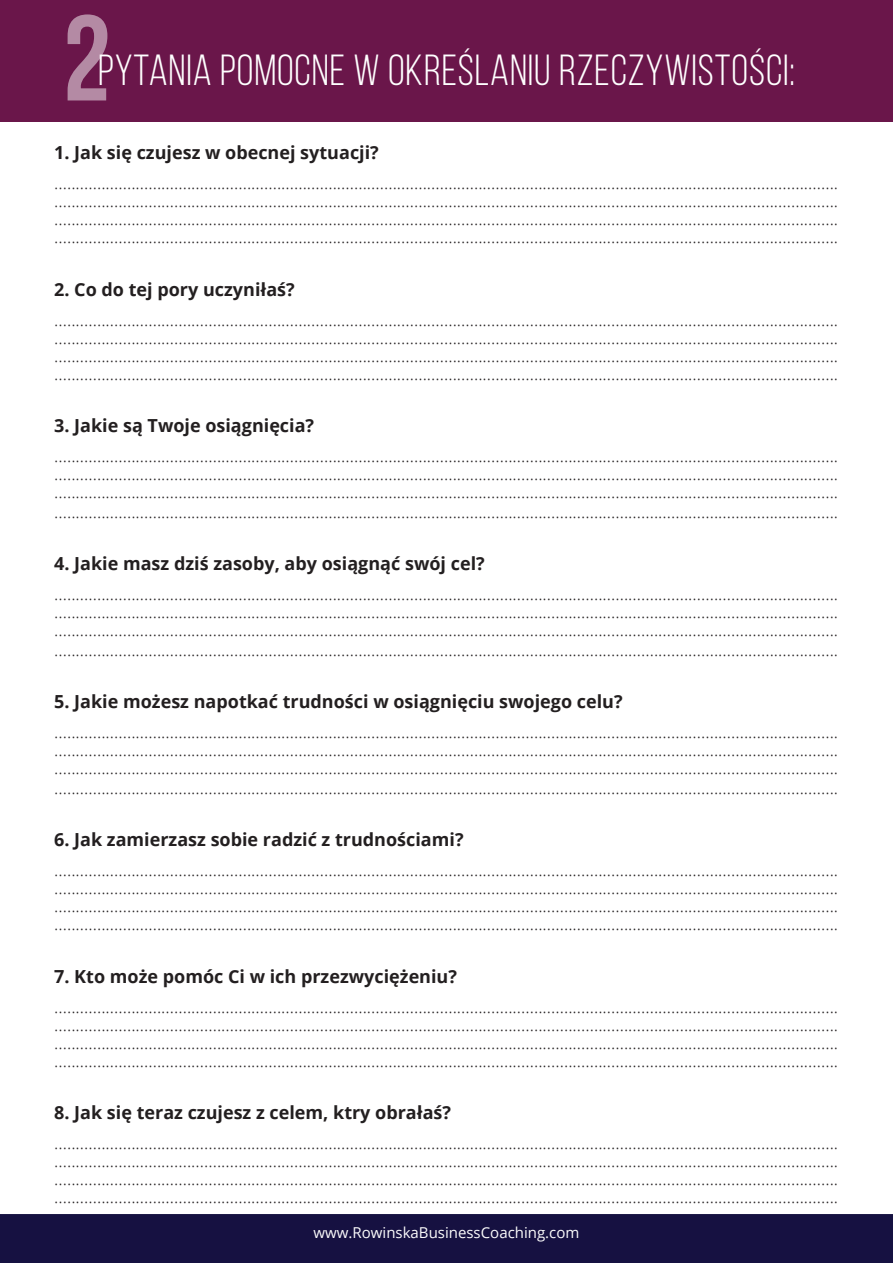
<style>
.page{position:relative;width:893px;height:1263px;background:#fff}
.page>*{position:absolute;margin:0;border:0;box-sizing:border-box;transform-origin:0 0}
.t1{font:700 121.5px "Bebas Neue";color:#fff}
.t2{font:43.5px "Bebas Neue";letter-spacing:.02em;color:#fff}
.t3{font:300 18px/18px "Open Sans";color:#231f20;text-align:justify}
.t4{font:700 18px "Open Sans";color:#231f20}
.t5{font:15px "Open Sans";color:#fcfcfc}
</style>
<div class="page">
<div style="left:0;top:0;width:893px;height:121px;background:#6a164a"></div>
<div style="left:0;top:1214px;width:893px;height:49px;background:#161141"></div>
<h1 class="t1" style="left:63px;top:-8px;width:50px">2</h1>
<p class="t2" style="left:98px;top:46px;width:698px">PYTANIA POMOCNE W OKREŚLANIU RZECZYWISTOŚCI:</p>
<p class="t4" style="left:54px;top:140px;width:326px">1. Jak się czujesz w obecnej sytuacji?</p>
<p class="t3" style="left:54px;top:173px;width:785px">....................................................................................................................................................................................... ....................................................................................................................................................................................... ....................................................................................................................................................................................... .......................................................................................................................................................................................</p>
<p class="t4" style="left:54px;top:276px;width:242px">2. Co do tej pory uczyniłaś?</p>
<p class="t3" style="left:54px;top:310px;width:785px">....................................................................................................................................................................................... ....................................................................................................................................................................................... ....................................................................................................................................................................................... .......................................................................................................................................................................................</p>
<p class="t4" style="left:54px;top:413px;width:261px">3. Jakie są Twoje osiągnięcia?</p>
<p class="t3" style="left:54px;top:446px;width:785px;line-height:18.5px">....................................................................................................................................................................................... ....................................................................................................................................................................................... ....................................................................................................................................................................................... .......................................................................................................................................................................................</p>
<p class="t4" style="left:54px;top:551px;width:432px">4. Jakie masz dziś zasoby, aby osiągnąć swój cel?</p>
<p class="t3" style="left:54px;top:584px;width:785px;line-height:18.5px">....................................................................................................................................................................................... ....................................................................................................................................................................................... ....................................................................................................................................................................................... .......................................................................................................................................................................................</p>
<p class="t4" style="left:54px;top:689px;width:570px">5. Jakie możesz napotkać trudności w osiągnięciu swojego celu?</p>
<p class="t3" style="left:54px;top:722px;width:785px;line-height:18.5px">....................................................................................................................................................................................... ....................................................................................................................................................................................... ....................................................................................................................................................................................... .......................................................................................................................................................................................</p>
<p class="t4" style="left:54px;top:827px;width:411px">6. Jak zamierzasz sobie radzić z trudnościami?</p>
<p class="t3" style="left:54px;top:860px;width:785px">....................................................................................................................................................................................... ....................................................................................................................................................................................... ....................................................................................................................................................................................... .......................................................................................................................................................................................</p>
<p class="t4" style="left:54px;top:963px;width:404px">7. Kto może pomóc Ci w ich przezwyciężeniu?</p>
<p class="t3" style="left:54px;top:996px;width:785px">....................................................................................................................................................................................... ....................................................................................................................................................................................... ....................................................................................................................................................................................... .......................................................................................................................................................................................</p>
<p class="t4" style="left:54px;top:1100px;width:398px">8. Jak się teraz czujesz z celem, ktry obrałaś?</p>
<p class="t3" style="left:54px;top:1133px;width:785px">....................................................................................................................................................................................... ....................................................................................................................................................................................... ....................................................................................................................................................................................... .......................................................................................................................................................................................</p>
<p class="t5" style="left:314px;top:1222px;width:267px">www.RowinskaBusinessCoaching.com</p>
</div>
